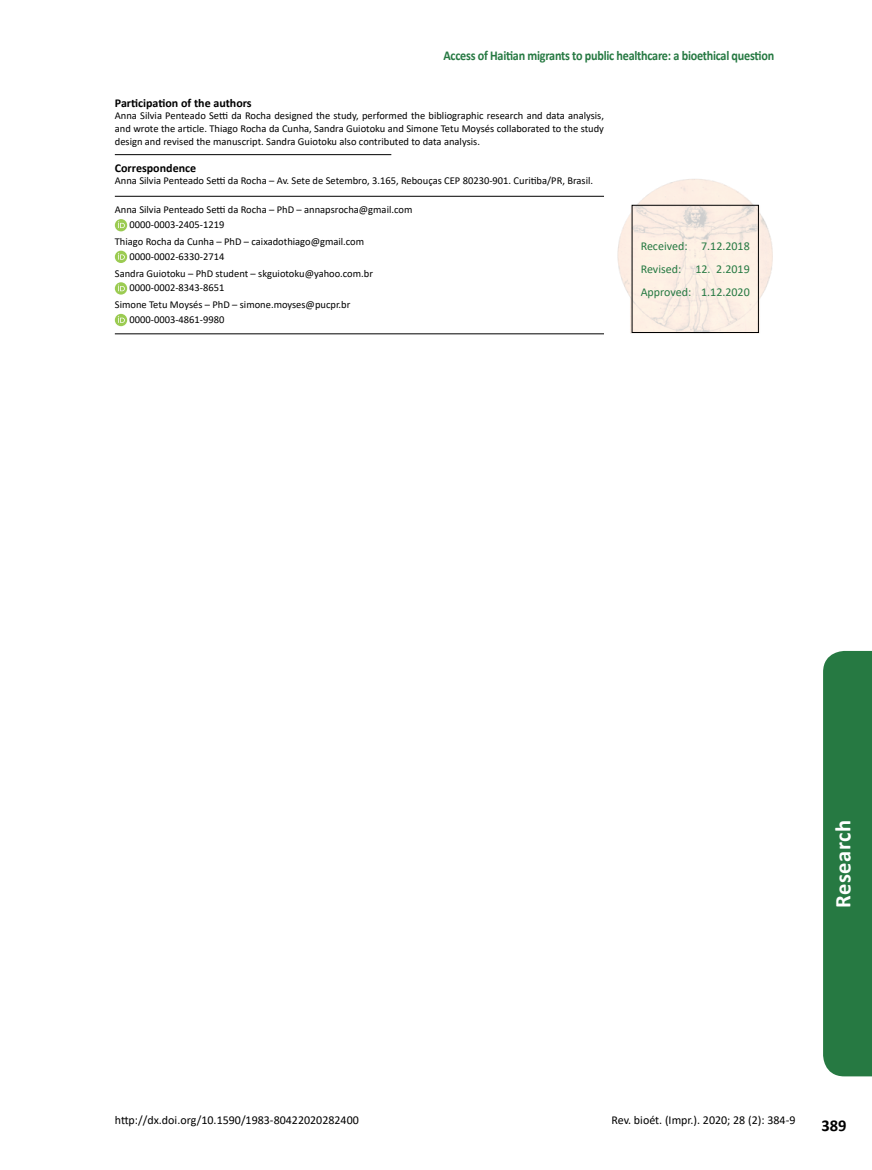
<style>
.page{position:relative;width:872px;height:1170px;background:#fff}
.page>*{position:absolute;margin:0;border:0;box-sizing:border-box;transform-origin:0 0}
.t1{font:700 22.5px "Calibri";letter-spacing:.02em;color:#fff}
.t2{font:700 16.5px "Calibri";color:#000}
.t3{font:700 13.5px "Calibri";letter-spacing:-.02em;color:#267942;scale:.9 1}
.t4{font:12px "Calibri";color:#000}
.t5{font:12px/23px "Calibri";color:#267942;text-align:justify}
.t6{font:700 12px "Calibri";color:#000}
.t7{font:10.5px/14.7px "Calibri";color:#000}
</style>
<div class="page">
<hr style="left:115px;top:154px;width:276px;height:1px;background:#000">
<hr style="left:115px;top:196px;width:489px;height:1px;background:#000">
<hr style="left:115px;top:333px;width:489px;height:1px;background:#000">
<div style="left:115px;top:219px;width:12px;height:12px;background:#9bcb52;border-radius:50%"></div>
<svg style="left:118px;top:221px;width:7px;height:7px"></svg>
<svg style="left:115px;top:251px;width:12px;height:12px"></svg>
<svg style="left:118px;top:253px;width:7px;height:6px"></svg>
<svg style="left:115px;top:282px;width:12px;height:12px"></svg>
<svg style="left:118px;top:284px;width:7px;height:7px"></svg>
<div style="left:115px;top:314px;width:12px;height:12px;background:#9bcb52;border-radius:50%"></div>
<svg style="left:118px;top:316px;width:7px;height:7px"></svg>
<img style="left:617px;top:179px;width:156px;height:154px">
<div style="left:823px;top:651px;width:49px;height:425px;background:#267942"></div>
<p class="t3" style="left:443px;top:46px;width:369px">Access of Haitian migrants to public healthcare: a bioethical question</p>
<p class="t6" style="left:115px;top:94px;width:138px">Participation of the authors</p>
<p class="t7" style="left:115px;top:109px;width:490px;line-height:12.6px;text-align:justify">Anna Silvia Penteado Setti da Rocha designed the study, performed the bibliographic research and data analysis, and wrote the article. Thiago Rocha da Cunha, Sandra Guiotoku and Simone Tetu Moysés collaborated to the study design and revised the manuscript. Sandra Guiotoku also contributed to data analysis.</p>
<p class="t6" style="left:115px;top:159px;width:83px">Correspondence</p>
<p class="t7" style="left:115px;top:173px;width:480px">Anna Silvia Penteado Setti da Rocha – Av. Sete de Setembro, 3.165, Rebouças CEP 80230-901. Curitiba/PR, Brasil.</p>
<p class="t7" style="left:130px;top:202px;width:284px;text-indent:-15px">Anna Silvia Penteado Setti da Rocha – PhD – annapsrocha@gmail.com<br>0000-0003-2405-1219</p>
<p class="t7" style="left:130px;top:234px;width:236px;text-indent:-15px">Thiago Rocha da Cunha – PhD – caixadothiago@gmail.com<br>0000-0002-6330-2714</p>
<p class="t7" style="left:130px;top:265px;width:245px;text-indent:-15px">Sandra Guiotoku – PhD student – skguiotoku@yahoo.com.br<br>0000-0002-8343-8651</p>
<p class="t7" style="left:130px;top:297px;width:222px;text-indent:-15px">Simone Tetu Moysés – PhD – simone.moyses@pucpr.br<br>0000-0003-4861-9980</p>
<p class="t5" style="left:640px;top:235px;width:111px">Received: 7.12.2018<br>Revised: 12. 2.2019<br>Approved: 1.12.2020</p>
<p class="t4" style="left:115px;top:1111px;width:245px">http://dx.doi.org/10.1590/1983-80422020282400</p>
<h1 class="t1" style="left:827px;top:907px;width:89px;rotate:-90deg">Research</h1>
<p class="t4" style="left:611px;top:1111px;width:185px">Rev. bioét. (Impr.). 2020; 28 (2): 384-9</p>
<h2 class="t2" style="left:821px;top:1113px;width:27px">389</h2>
</div>
